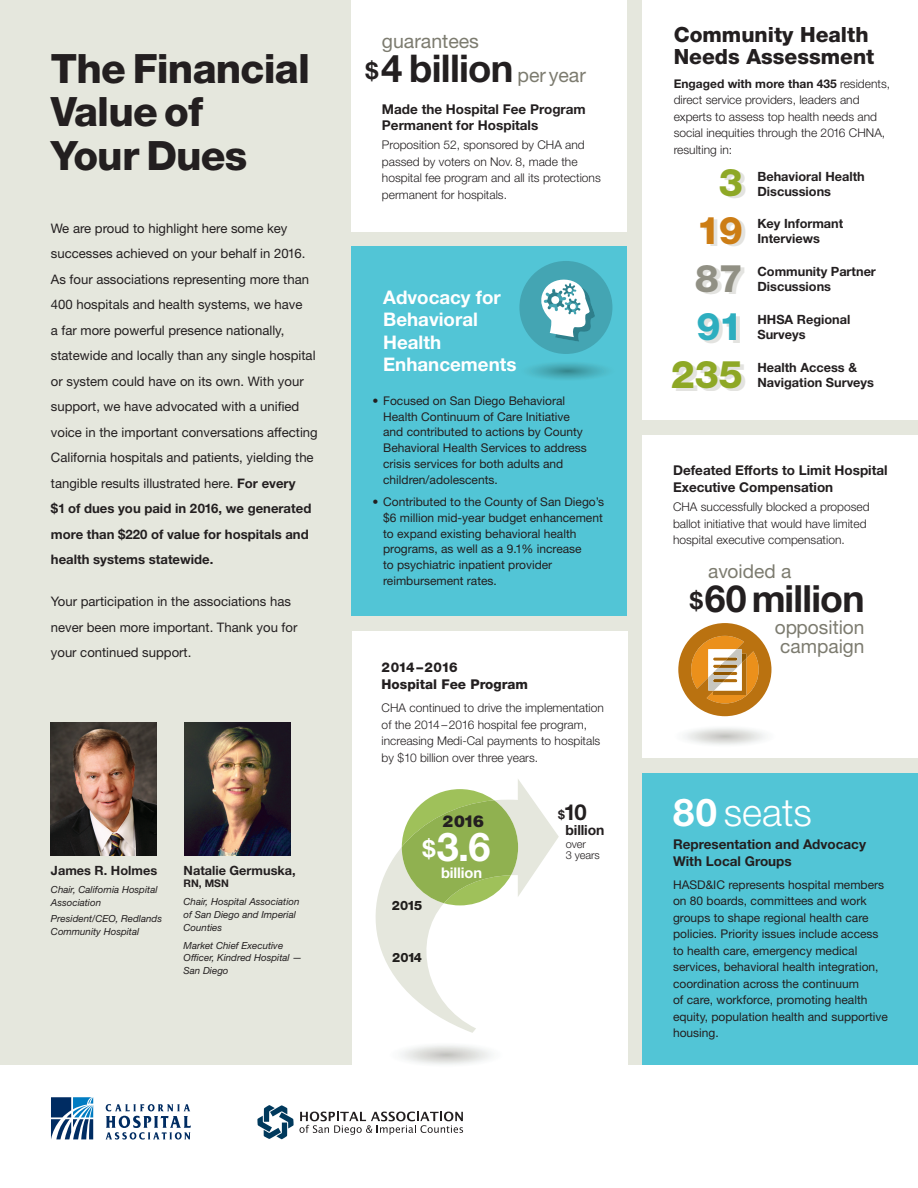
<style>
.page{position:relative;width:918px;height:1188px;background:#fff}
.page>*{position:absolute;margin:0;border:0;box-sizing:border-box;transform-origin:0 0}
.t1{font:800 40.5px/43.5px "Helvetica Neue LT Std";letter-spacing:-.02em;color:#231f20}
.t2{font:700 39.75px "Helvetica Neue LT Std";color:#fff}
.t3{font:700 38.25px "Helvetica Neue LT Std";letter-spacing:-.02em;color:#231f20}
.t4{font:300 38.25px "Helvetica Neue LT Std";color:#fff}
.t5{font:800 38.25px "Helvetica Neue LT Std";color:#8ea826}
.t6{font:800 38.25px "Helvetica Neue LT Std";color:#cc7d15}
.t7{font:800 38.25px "Helvetica Neue LT Std";color:#919084}
.t8{font:800 38.25px "Helvetica Neue LT Std";color:#2daebf}
.t9{font:700 37.5px "Helvetica Neue LT Std";letter-spacing:-.02em;color:#231f20}
.t10{font:700 22.05px "Helvetica Neue LT Std";color:#231f20}
.t11{font:800 21px/22.5px "Helvetica Neue LT Std";color:#231f20}
.t12{font:19.5px "Helvetica Neue LT Std";color:#7c7b6f}
.t13{font:19.05px/19px "Helvetica Neue LT Std";color:#7c7b6f}
.t14{font:700 18.75px/22.5px "Helvetica Neue LT Std";color:#fff}
.t15{font:900 16.2px "Helvetica LT Std";color:#231f20}
.t16{font:700 14.7px "Helvetica Neue LT Std";letter-spacing:-.01em;color:#fff}
.t17{font:700 13.95px "Helvetica Neue LT Std";letter-spacing:-.01em;color:#231f20}
.t18{font:700 13.5px/16.5px "Helvetica Neue LT Std";color:#231f20}
.t19{font:800 13.5px/16.5px "Helvetica Neue LT Std";color:#231f20}
.t20{font:13.2px/25.5px "Helvetica Neue LT Std";color:#231f20}
.t21{font:800 12.9px "Helvetica Neue LT Std";letter-spacing:-.085em;color:#201e1c}
.t22{font:700 12.75px/15px "Helvetica Neue LT Std";color:#231f20}
.t23{font:12px/15.8px "Helvetica Neue LT Std";color:#231f20}
.t24{font:300 12px/16.5px "Helvetica Neue LT Std";color:#231f20}
.t25{font:300 10.95px/11.7px "Helvetica Neue LT Std";letter-spacing:-.01em;color:#231f20}
.t26{font:700 10.5px "Helvetica Neue LT Std";color:#231f20}
.t27{font:italic 9.75px/12.8px "Helvetica Neue LT Std";color:#231f20}
.s1{font-weight:700}
.s2{font-size:23.25px}
.s3{font-weight:400;font-size:19.5px;color:#7c7b6f}
.s4{font-size:23.55px}
.s5{font-size:12.15px}
.s6{font-size:23.7px}
</style>
<div class="page">
<div style="left:0;top:0;width:918px;height:1065px;background:#e5e7dd"></div>
<div style="left:352px;top:0;width:275px;height:231px;background:#fff"></div>
<div style="left:352px;top:631px;width:275px;height:440px;background:#fff"></div>
<div style="left:352px;top:246px;width:275px;height:369px;background:#52c5d6"></div>
<svg style="left:529px;top:363px;width:77px;height:17px"></svg>
<svg style="left:519px;top:261px;width:93px;height:93px"></svg>
<svg style="left:51px;top:1097px;width:42px;height:42px"></svg>
<svg style="left:106px;top:1104px;width:85px;height:36px"></svg>
<div style="left:642px;top:0;width:276px;height:420px;background:#fff"></div>
<svg style="left:376px;top:779px;width:183px;height:254px"></svg>
<div style="left:642px;top:773px;width:276px;height:292px;background:#52c5d6"></div>
<div style="left:642px;top:435px;width:276px;height:323px;background:#fff"></div>
<svg style="left:678px;top:623px;width:93px;height:93px"></svg>
<img style="left:51px;top:722px;width:106px;height:133px">
<img style="left:184px;top:722px;width:106px;height:133px">
<svg style="left:257px;top:1105px;width:206px;height:34px"></svg>
<h1 class="t1" style="left:51px;top:47px;width:261px">The Financial<br>Value of<br>Your Dues</h1>
<p class="t20" style="left:51px;top:215px;width:268px">We are proud to highlight here some key successes achieved on your behalf in 2016.<br>As four associations representing more than 400 hospitals and health systems, we have<br>a far more powerful presence nationally, statewide and locally than any single hospital or system could have on its own. With your support, we have advocated with a unified voice in the important conversations affecting California hospitals and patients, yielding the tangible results illustrated here. <span class="s1">For every<br>$1 of dues you paid in 2016, we generated more than $220 of value for hospitals and health systems statewide.</span></p>
<p class="t20" style="left:51px;top:589px;width:248px">Your participation in the associations has never been more important. Thank you for your continued support.</p>
<p class="t22" style="left:51px;top:863px;width:108px">James R. Holmes</p>
<p class="t27" style="left:51px;top:883px;width:108px">Chair, California Hospital<br>Association</p>
<p class="t27" style="left:51px;top:912px;width:113px">President/CEO, Redlands<br>Community Hospital</p>
<p class="t22" style="left:184px;top:863px;width:114px">Natalie Germuska,</p>
<p class="t26" style="left:184px;top:877px;width:47px">RN, MSN</p>
<p class="t27" style="left:184px;top:895px;width:117px">Chair, Hospital Association of San Diego and Imperial<br>Counties</p>
<p class="t27" style="left:184px;top:939px;width:120px">Market Chief Executive<br>Officer, Kindred Hospital —<br>San Diego</p>
<h3 class="t12" style="left:382px;top:29px;width:99px">guarantees</h3>
<h3 class="t3" style="left:365px;top:45px;width:222px"><span class="s2">$</span>4 billion <span class="s3">per year</span></h3>
<p class="t18" style="left:382px;top:100px;width:205px">Made the Hospital Fee Program<br>Permanent for Hospitals</p>
<p class="t24" style="left:382px;top:137px;width:220px">Proposition 52, sponsored by CHA and passed by voters on Nov. 8, made the hospital fee program and all its protections permanent for hospitals.</p>
<h3 class="t14" style="left:383px;top:286px;width:135px">Advocacy for<br>Behavioral<br>Health<br>Enhancements</h3>
<p class="t23" style="left:383px;top:393px;width:205px;text-indent:-10px">• Focused on San Diego Behavioral Health Continuum of Care Initiative and contributed to actions by County Behavioral Health Services to address crisis services for both adults and children/adolescents.</p>
<p class="t23" style="left:383px;top:494px;width:223px;text-indent:-10px">• Contributed to the County of San Diego’s $6 million mid-year budget enhancement to expand existing behavioral health programs, as well as a 9.1% increase<br>to psychiatric inpatient provider reimbursement rates.</p>
<p class="t19" style="left:382px;top:659px;width:148px">2014–2016<br>Hospital Fee Program</p>
<p class="t24" style="left:382px;top:699px;width:224px">CHA continued to drive the implementation of the 2014 –2016 hospital fee program, increasing Medi-Cal payments to hospitals by $10 billion over three years.</p>
<h3 class="t15" style="left:442px;top:811px;width:43px">2016</h3>
<h2 class="t2" style="left:422px;top:823px;width:70px"><span class="s4">$</span>3.6</h2>
<p class="t16" style="left:441px;top:863px;width:42px">billion</p>
<p class="t21" style="left:392px;top:898px;width:32px">2015</p>
<p class="t21" style="left:392px;top:950px;width:32px">2014</p>
<h3 class="t10" style="left:558px;top:799px;width:30px"><span class="s5">$</span>10</h3>
<p class="t17" style="left:565px;top:821px;width:40px">billion</p>
<p class="t25" style="left:566px;top:838px;width:35px">over<br>3 years</p>
<h3 class="t11" style="left:674px;top:23px;width:202px">Community Health<br>Needs Assessment</h3>
<p class="t24" style="left:674px;top:75px;width:218px"><span class="s1">Engaged with more than 435</span> residents, direct service providers, leaders and experts to assess top health needs and social inequities through the 2016 CHNA, resulting in:</p>
<h3 class="t5" style="left:719px;top:160px;width:26px">3</h3>
<h3 class="t6" style="left:696px;top:208px;width:48px">19</h3>
<h3 class="t7" style="left:695px;top:256px;width:50px">87</h3>
<h3 class="t8" style="left:696px;top:304px;width:48px">91</h3>
<h3 class="t5" style="left:671px;top:352px;width:74px">235</h3>
<p class="t22" style="left:757px;top:168px;width:109px">Behavioral Health<br>Discussions</p>
<p class="t22" style="left:757px;top:216px;width:87px">Key Informant<br>Interviews</p>
<p class="t22" style="left:757px;top:264px;width:120px">Community Partner<br>Discussions</p>
<p class="t22" style="left:757px;top:312px;width:95px">HHSA Regional<br>Surveys</p>
<p class="t22" style="left:757px;top:359px;width:118px">Health Access &amp;<br>Navigation Surveys</p>
<p class="t18" style="left:673px;top:462px;width:216px">Defeated Efforts to Limit Hospital<br>Executive Compensation</p>
<p class="t24" style="left:673px;top:498px;width:198px">CHA successfully blocked a proposed ballot initiative that would have limited hospital executive compensation.</p>
<h3 class="t9" style="left:690px;top:576px;width:176px"><span class="s6">$</span>60 million</h3>
<h3 class="t13" style="left:775px;top:617px;width:91px">opposition campaign</h3>
<h3 class="t13" style="left:708px;top:561px;width:85px">avoided a</h3>
<h3 class="t4" style="left:673px;top:789px;width:140px"><span class="s1">80</span> seats</h3>
<p class="t18" style="left:673px;top:836px;width:195px">Representation and Advocacy<br>With Local Groups</p>
<p class="t23" style="left:673px;top:876px;width:216px;line-height:16.5px">HASD&amp;IC represents hospital members on 80 boards, committees and work groups to shape regional health care policies. Priority issues include access to health care, emergency medical services, behavioral health integration, coordination across the continuum<br>of care, workforce, promoting health equity, population health and supportive housing.</p>
</div>
